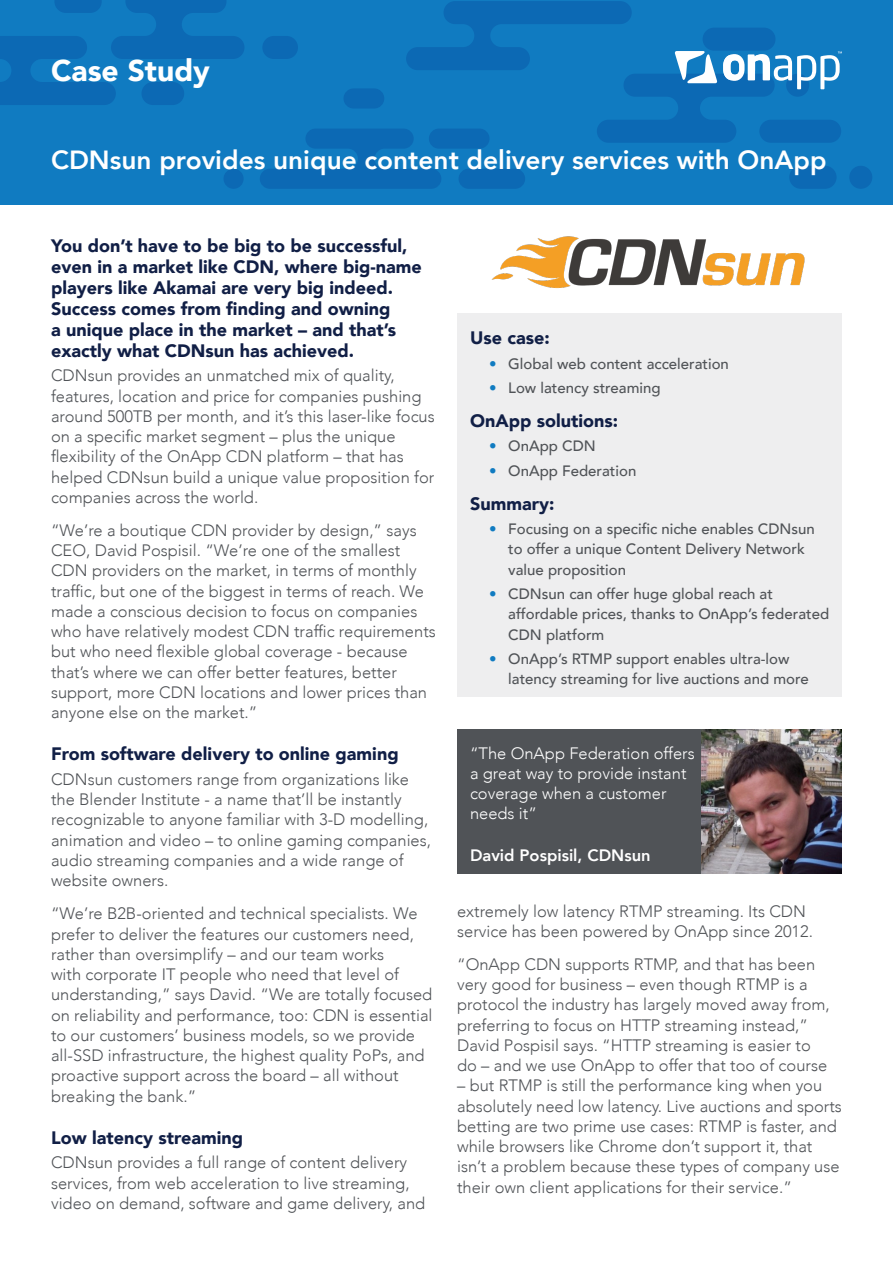
<style>
.page{position:relative;width:893px;height:1263px;background:#fff}
.page>*{position:absolute;margin:0;border:0;box-sizing:border-box;transform-origin:0 0}
.doc_title{font:900 30px "Avenir";color:#fff}
.copy{font:800 26.25px "Avenir";color:#fff}
.Subsub_header{font:900 18px/21px "Avenir";color:#111f46}
.copy-2{font:300 16.5px/20.2px "Avenir";color:#505357}
.copy-3{font:300 16.5px/20.2px "Avenir";color:#fff}
.copy-4{font:800 16.5px "Avenir";color:#fff}
.t1{font:500 15px/20.2px "Avenir";color:#505357}
.s1{font-weight:900;color:#107bc1}
</style>
<div class="page">
<div style="left:0;top:0;width:893px;height:204px;background:#107bc1"></div>
<svg style="left:0;top:0;width:244px;height:105px"></svg>
<div style="left:224px;top:169px;width:20px;height:20px;background:#0c69b4;border-radius:50%"></div>
<div style="left:849px;top:166px;width:23px;height:23px;background:#0c69b4;border-radius:50%"></div>
<svg style="left:260px;top:1px;width:582px;height:188px"></svg>
<div style="left:457px;top:313px;width:385px;height:384px;background:#eeeeef"></div>
<img style="left:492px;top:236px;width:313px;height:52px">
<div style="left:457px;top:729px;width:385px;height:144px;background:#505357"></div>
<img style="left:702px;top:729px;width:140px;height:144px">
<p class="doc_title" style="left:51px;top:45px;width:160px">Case Study</p>
<p class="copy" style="left:51px;top:139px;width:777px">CDNsun provides unique content delivery services with OnApp</p>
<p class="Subsub_header" style="left:51px;top:235px;width:372px">You don’t have to be big to be successful, even in a market like CDN, where big-name players like Akamai are very big indeed.<br>Success comes from finding and owning<br>a unique place in the market – and that’s exactly what CDNsun has achieved.</p>
<p class="copy-2" style="left:51px;top:366px;width:385px">CDNsun provides an unmatched mix of quality, features, location and price for companies pushing around 500TB per month, and it’s this laser-like focus on a specific market segment – plus the unique flexibility of the OnApp CDN platform – that has helped CDNsun build a unique value proposition for companies across the world.</p>
<p class="copy-2" style="left:51px;top:520px;width:386px">“We’re a boutique CDN provider by design,” says CEO, David Pospisil. “We’re one of the smallest CDN providers on the market, in terms of monthly traffic, but one of the biggest in terms of reach. We made a conscious decision to focus on companies who have relatively modest CDN traffic requirements but who need flexible global coverage - because that’s where we can offer better features, better support, more CDN locations and lower prices than anyone else on the market.”</p>
<p class="Subsub_header" style="left:51px;top:743px;width:349px">From software delivery to online gaming</p>
<p class="copy-2" style="left:51px;top:769px;width:382px">CDNsun customers range from organizations like the Blender Institute - a name that’ll be instantly recognizable to anyone familiar with 3-D modelling, animation and video – to online gaming companies, audio streaming companies and a wide range of website owners.</p>
<p class="copy-2" style="left:51px;top:903px;width:383px">“We’re B2B-oriented and technical specialists. We prefer to deliver the features our customers need, rather than oversimplify – and our team works<br>with corporate IT people who need that level of understanding,” says David. “We are totally focused on reliability and performance, too: CDN is essential to our customers’ business models, so we provide all-SSD infrastructure, the highest quality PoPs, and proactive support across the board – all without breaking the bank.”</p>
<p class="Subsub_header" style="left:51px;top:1126px;width:193px">Low latency streaming</p>
<p class="copy-2" style="left:51px;top:1152px;width:376px">CDNsun provides a full range of content delivery services, from web acceleration to live streaming, video on demand, software and game delivery, and</p>
<p class="Subsub_header" style="left:470px;top:327px;width:81px">Use case:</p>
<p class="t1" style="left:489px;top:352px;width:241px"><span class="s1">•</span> Global web content acceleration</p>
<p class="t1" style="left:489px;top:377px;width:173px"><span class="s1">•</span> Low latency streaming</p>
<p class="Subsub_header" style="left:470px;top:410px;width:149px">OnApp solutions:</p>
<p class="t1" style="left:489px;top:435px;width:108px"><span class="s1">•</span> OnApp CDN</p>
<p class="t1" style="left:489px;top:460px;width:149px"><span class="s1">•</span> OnApp Federation</p>
<p class="Subsub_header" style="left:470px;top:492px;width:86px">Summary:</p>
<p class="t1" style="left:508px;top:518px;width:308px;text-indent:-19px"><span class="s1">•</span> Focusing on a specific niche enables CDNsun to offer a unique Content Delivery Network value proposition</p>
<p class="t1" style="left:508px;top:583px;width:322px;text-indent:-19px"><span class="s1">•</span> CDNsun can offer huge global reach at affordable prices, thanks to OnApp’s federated<br>CDN platform</p>
<p class="t1" style="left:508px;top:648px;width:302px;text-indent:-19px"><span class="s1">•</span> OnApp’s RTMP support enables ultra-low latency streaming for live auctions and more</p>
<p class="copy-3" style="left:470px;top:743px;width:226px">“The OnApp Federation offers a great way to provide instant coverage when a customer needs it”</p>
<p class="copy-4" style="left:470px;top:842px;width:182px">David Pospisil, CDNsun</p>
<p class="copy-2" style="left:457px;top:901px;width:357px">extremely low latency RTMP streaming. Its CDN service has been powered by OnApp since 2012.</p>
<p class="copy-2" style="left:457px;top:954px;width:374px">“OnApp CDN supports RTMP, and that has been very good for business – even though RTMP is a protocol the industry has largely moved away from, preferring to focus on HTTP streaming instead,” David Pospisil says. “HTTP streaming is easier to do – and we use OnApp to offer that too of course</p>
<p class="copy-2" style="left:457px;top:1075px;width:386px">– but RTMP is still the performance king when you absolutely need low latency. Live auctions and sports betting are two prime use cases: RTMP is faster, and while browsers like Chrome don’t support it, that isn’t a problem because these types of company use their own client applications for their service.”</p>
</div>
